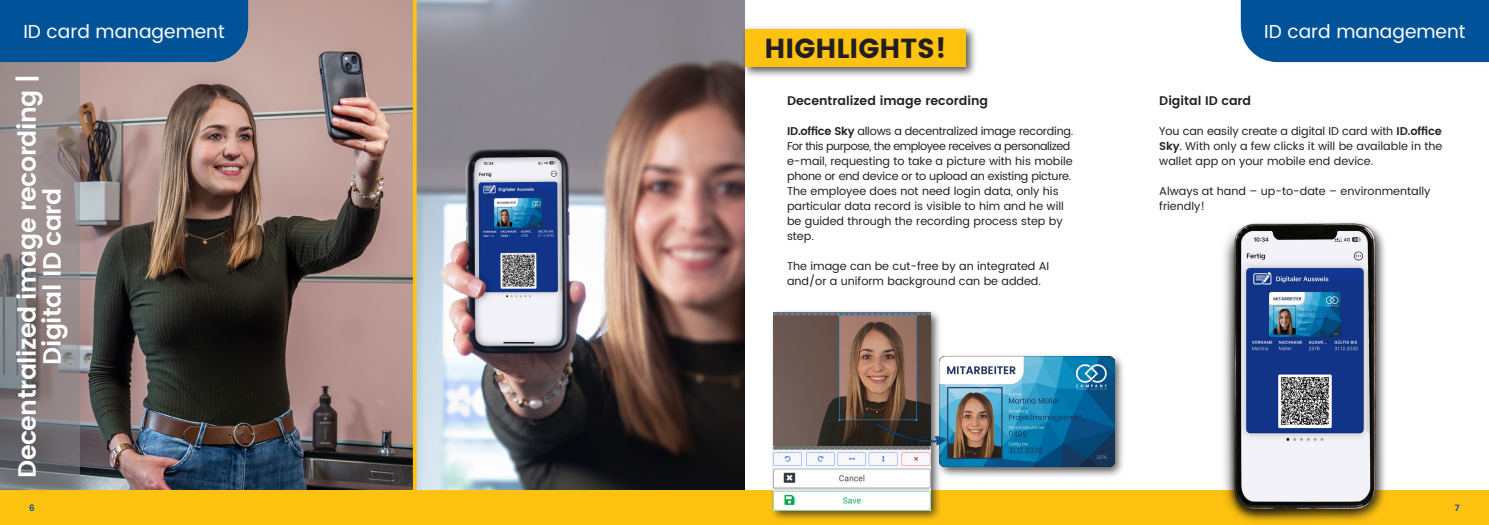
<style>
.page{position:relative;width:1489px;height:525px;background:#fff}
.page>*{position:absolute;margin:0;border:0;box-sizing:border-box;transform-origin:0 0}
.t1{font:27.5px "Poppins";color:#231f20}
.Produkttext{font:600 25px/25px "Poppins";letter-spacing:-.02em;color:#fff;text-align:center}
.Seitenheadline_links{font:18.75px "Poppins";color:#fff}
.Überschrift_4{font:600 12.5px "Poppins";color:#231f20}
.Fließtext{font:11.25px/15px "Poppins";color:#231f20}
.Seitenzahl{font:600 8.75px "Poppins";color:#015399}
.s1{font-weight:600}
</style>
<div class="page">
<img style="left:79px;top:0;width:334px;height:490px">
<img style="left:416px;top:0;width:328px;height:490px">
<hr style="left:413px;top:0;width:3px;height:490px;background:#fec210">
<div style="left:1240px;top:0;width:248px;height:62px;background:#015399"></div>
<div style="left:741px;top:25px;width:236px;height:54px;background:#231f20;opacity:.75"></div>
<div style="left:745px;top:29px;width:220px;height:38px;background:#fec210"></div>
<svg style="left:0;top:62px;width:79px;height:428px;background:#898183"></svg>
<div style="left:0;top:0;width:248px;height:62px;background:#015399"></div>
<div style="left:0;top:490px;width:1488px;height:34px;background:#fec210"></div>
<div style="left:935px;top:352px;width:190px;height:126px;background:#231f20;opacity:.75"></div>
<img style="left:941px;top:356px;width:173px;height:110px">
<div style="left:769px;top:308px;width:172px;height:214px;background:#231f20;opacity:.75"></div>
<img style="left:773px;top:313px;width:157px;height:197px">
<img style="left:875px;top:421px;width:72px;height:25px">
<img style="left:1224px;top:222px;width:161px;height:297px">
<p class="Seitenheadline_links" style="left:23px;top:17px;width:203px">ID card management</p>
<p class="Produkttext" style="left:16px;top:477px;width:405px;rotate:-90deg">Decentralized image recording |<br>Digital ID card</p>
<p class="t1" style="left:764px;top:32px;width:183px">HIGHLIGHTS!</p>
<p class="Überschrift_4" style="left:787px;top:91px;width:202px">Decentralized image recording</p>
<p class="Fließtext" style="left:787px;top:124px;width:288px"><span class="s1">ID.office Sky</span> allows a decentralized image recording.<br>For this purpose, the employee receives a personalized e-mail, requesting to take a picture with his mobile phone or end device or to upload an existing picture.<br>The employee does not need login data, only his particular data record is visible to him and he will be guided through the recording process step by step.</p>
<p class="Fließtext" style="left:787px;top:259px;width:264px">The image can be cut-free by an integrated AI and/or a uniform background can be added.</p>
<p class="Seitenheadline_links" style="left:1264px;top:17px;width:203px">ID card management</p>
<p class="Überschrift_4" style="left:1159px;top:91px;width:93px">Digital ID card</p>
<p class="Fließtext" style="left:1159px;top:124px;width:284px;text-align:justify">You can easily create a digital ID card with <span class="s1">ID.office Sky</span>. With only a few clicks it will be available in the wallet app on your mobile end device.</p>
<p class="Fließtext" style="left:1159px;top:184px;width:273px">Always at hand – up-to-date – environmentally friendly!</p>
<p class="Seitenzahl" style="left:29px;top:500px;width:7px">6</p>
<p class="Seitenzahl" style="left:1454px;top:500px;width:6px">7</p>
</div>
